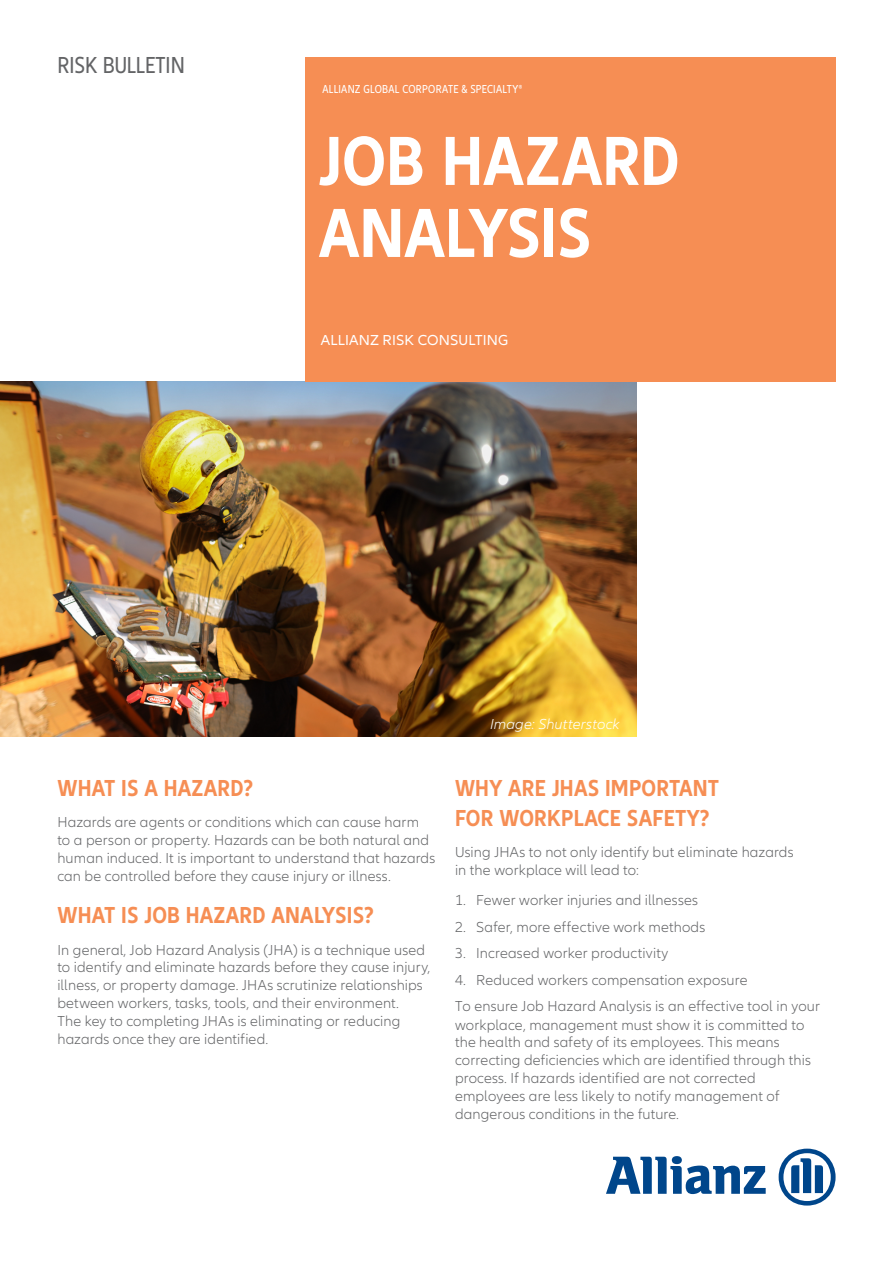
<style>
.page{position:relative;width:893px;height:1263px;background:#fff}
.page>*{position:absolute;margin:0;border:0;box-sizing:border-box;transform-origin:0 0}
.t1{font:700 condensed 72px/72px "Allianz Neo";color:#fff}
.t2{font:700 condensed 24px/30px "Allianz Neo";letter-spacing:.01em;color:#f68e54}
.t3{font:condensed 24px "Allianz Neo";color:#636466}
.t4{font:300 15px/17.9px "Allianz Neo";letter-spacing:.01em;color:#636466}
.t5{font:15px "Allianz Neo";letter-spacing:.01em;color:#fff}
.t6{font:italic 300 15px "Allianz Neo";letter-spacing:.015em;color:#fff}
.t7{font:condensed 12px "Allianz Neo";letter-spacing:.025em;color:#fff}
</style>
<div class="page">
<svg style="left:606px;top:1156px;width:160px;height:38px"></svg>
<svg style="left:779px;top:1148px;width:57px;height:57px"></svg>
<img style="left:0;top:382px;width:637px;height:355px">
<div style="left:305px;top:57px;width:531px;height:324px;background:#f68e54"></div>
<h2 class="t3" style="left:57px;top:52px;width:129px">RISK BULLETIN</h2>
<p class="t7" style="left:322px;top:83px;width:201px">ALLIANZ GLOBAL CORPORATE &amp; SPECIALTY®</p>
<h1 class="t1" style="left:319px;top:127px;width:362px">JOB HAZARD<br>ANALYSIS</h1>
<p class="t5" style="left:321px;top:332px;width:189px">ALLIANZ RISK CONSULTING</p>
<p class="t6" style="left:490px;top:716px;width:131px">Image: Shutterstock</p>
<h2 class="t2" style="left:57px;top:773px;width:197px">WHAT IS A HAZARD?</h2>
<p class="t4" style="left:57px;top:813px;width:379px">Hazards are agents or conditions which can cause harm to a person or property. Hazards can be both natural and human induced. It is important to understand that hazards can be controlled before they cause injury or illness.</p>
<h2 class="t2" style="left:57px;top:901px;width:318px">WHAT IS JOB HAZARD ANALYSIS?</h2>
<p class="t4" style="left:57px;top:941px;width:374px">In general, Job Hazard Analysis (JHA) is a technique used to identify and eliminate hazards before they cause injury, illness, or property damage. JHAs scrutinize relationships between workers, tasks, tools, and their environment.<br>The key to completing JHAs is eliminating or reducing hazards once they are identified.</p>
<h2 class="t2" style="left:455px;top:773px;width:266px">WHY ARE JHAS IMPORTANT<br>FOR WORKPLACE SAFETY?</h2>
<p class="t4" style="left:455px;top:843px;width:340px">Using JHAs to not only identify but eliminate hazards in the workplace will lead to:</p>
<p class="t4" style="left:455px;top:892px;width:245px">1. Fewer worker injuries and illnesses</p>
<p class="t4" style="left:455px;top:918px;width:252px">2. Safer, more effective work methods</p>
<p class="t4" style="left:455px;top:945px;width:215px">3. Increased worker productivity</p>
<p class="t4" style="left:455px;top:967px;width:367px;line-height:26.5px">4. Reduced workers compensation exposure<br>To ensure Job Hazard Analysis is an effective tool in your</p>
<p class="t4" style="left:455px;top:1017px;width:357px">workplace, management must show it is committed to the health and safety of its employees. This means correcting deficiencies which are identified through this process. If hazards identified are not corrected employees are less likely to notify management of dangerous conditions in the future.</p>
</div>
